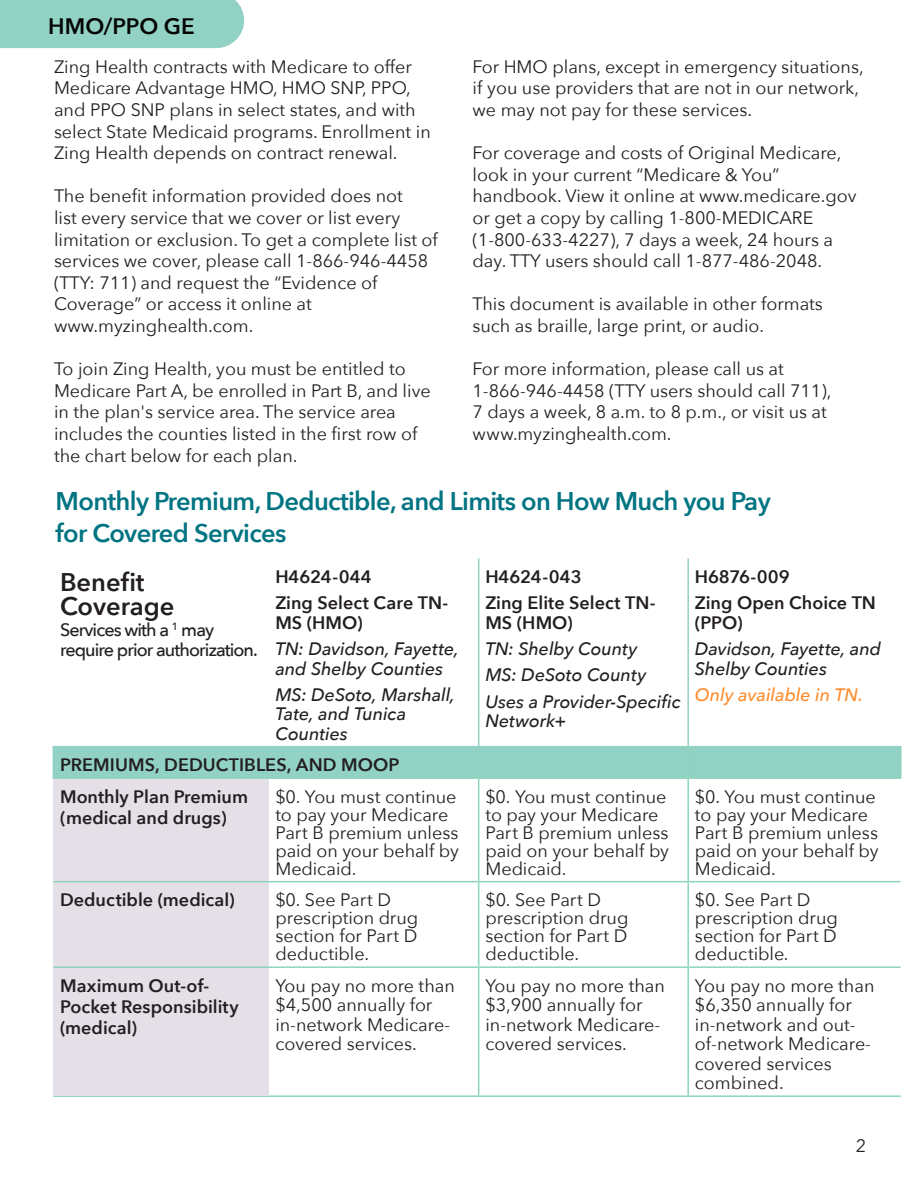
<style>
.page{position:relative;width:918px;height:1188px;background:#fff}
.page>*{position:absolute;margin:0;border:0;box-sizing:border-box;transform-origin:0 0}
.t1{font:600 25.5px/31.5px "Avenir Next";letter-spacing:-.025em;color:#007482}
.t2{font:600 25.5px/24px "Avenir Next";color:#231f20}
.t3{font:600 22.35px "Avenir Next";color:#040503}
.t4{font:18px/21.6px "Avenir Next";color:#231f20}
.t5{font:600 18px/26.2px "Avenir Next";color:#231f20}
.t6{font:italic 500 18px/19.5px "Avenir Next";letter-spacing:-.005em;color:#231f20}
.t7{font:500 18px/19.5px "Avenir Next";letter-spacing:-.05em;color:#231f20}
.t8{font:italic 500 18px "Avenir Next";letter-spacing:-.005em;color:#ff8c2d}
</style>
<div class="page">
<hr style="left:53px;top:1095px;width:216px;height:2px;background:#8dd4be">
<hr style="left:269px;top:1095px;width:210px;height:2px;background:#8dd4be">
<hr style="left:479px;top:1095px;width:209px;height:2px;background:#8dd4be">
<hr style="left:688px;top:1095px;width:213px;height:2px;background:#8dd4be">
<hr style="left:687px;top:968px;width:2px;height:127px;background:#8dd4be">
<hr style="left:478px;top:968px;width:1px;height:127px;background:#8dd4be">
<hr style="left:687px;top:882px;width:2px;height:84px;background:#8dd4be">
<hr style="left:478px;top:882px;width:1px;height:84px;background:#8dd4be">
<hr style="left:687px;top:779px;width:2px;height:102px;background:#8dd4be">
<hr style="left:478px;top:779px;width:1px;height:102px;background:#8dd4be">
<hr style="left:269px;top:746px;width:210px;height:1px;background:#92d2c5">
<hr style="left:479px;top:746px;width:209px;height:1px;background:#92d2c5">
<hr style="left:688px;top:746px;width:213px;height:1px;background:#92d2c5">
<hr style="left:53px;top:746px;width:216px;height:1px;background:#92d2c5">
<hr style="left:687px;top:558px;width:2px;height:188px;background:#92d2c5">
<hr style="left:478px;top:558px;width:1px;height:188px;background:#92d2c5">
<hr style="left:900px;top:747px;width:2px;height:30px;background:#8dd4be">
<div style="left:53px;top:747px;width:635px;height:31px;background:#92d2c5"></div>
<hr style="left:53px;top:747px;width:1px;height:30px;background:#8dd4be">
<div style="left:0;top:0;width:244px;height:48px;background:#92d2c5"></div>
<div style="left:688px;top:747px;width:213px;height:31px;background:#92d2c5"></div>
<div style="left:53px;top:778px;width:216px;height:104px;background:#e5e0e7"></div>
<div style="left:53px;top:882px;width:216px;height:85px;background:#e5e0e7"></div>
<div style="left:53px;top:967px;width:216px;height:129px;background:#e5e0e7"></div>
<hr style="left:687px;top:747px;width:2px;height:30px;background:#8dd4be">
<hr style="left:53px;top:777px;width:216px;height:2px;background:#8dd4be">
<hr style="left:269px;top:777px;width:210px;height:2px;background:#8dd4be">
<hr style="left:479px;top:777px;width:209px;height:2px;background:#8dd4be">
<hr style="left:688px;top:777px;width:213px;height:2px;background:#8dd4be">
<hr style="left:53px;top:881px;width:216px;height:1px;background:#8dd4be">
<hr style="left:269px;top:881px;width:210px;height:1px;background:#8dd4be">
<hr style="left:479px;top:881px;width:209px;height:1px;background:#8dd4be">
<hr style="left:688px;top:881px;width:213px;height:1px;background:#8dd4be">
<hr style="left:53px;top:966px;width:216px;height:2px;background:#8dd4be">
<hr style="left:269px;top:966px;width:210px;height:2px;background:#8dd4be">
<hr style="left:479px;top:966px;width:209px;height:2px;background:#8dd4be">
<hr style="left:688px;top:966px;width:213px;height:2px;background:#8dd4be">
<p class="t3" style="left:48px;top:7px;width:148px">HMO/PPO GE</p>
<p class="t4" style="left:54px;top:55px;width:378px">Zing Health contracts with Medicare to offer Medicare Advantage HMO, HMO SNP, PPO, and PPO SNP plans in select states, and with select State Medicaid programs. Enrollment in Zing Health depends on contract renewal.</p>
<p class="t4" style="left:54px;top:185px;width:385px">The benefit information provided does not<br>list every service that we cover or list every limitation or exclusion. To get a complete list of services we cover, please call 1-866-946-4458 (TTY: 711) and request the “Evidence of Coverage” or access it online at www.myzinghealth.com.</p>
<p class="t4" style="left:54px;top:357px;width:378px">To join Zing Health, you must be entitled to Medicare Part A, be enrolled in Part B, and live in the plan's service area. The service area includes the counties listed in the first row of the chart below for each plan.</p>
<p class="t4" style="left:472px;top:55px;width:393px">For HMO plans, except in emergency situations, if you use providers that are not in our network, we may not pay for these services.</p>
<p class="t4" style="left:472px;top:141px;width:386px">For coverage and costs of Original Medicare, look in your current “Medicare &amp; You” handbook. View it online at www.medicare.gov or get a copy by calling 1-800-MEDICARE (1-800-633-4227), 7 days a week, 24 hours a day. TTY users should call 1-877-486-2048.</p>
<p class="t4" style="left:472px;top:293px;width:352px">This document is available in other formats such as braille, large print, or audio.</p>
<p class="t4" style="left:472px;top:357px;width:360px">For more information, please call us at 1-866-946-4458 (TTY users should call 711), 7 days a week, 8 a.m. to 8 p.m., or visit us at www.myzinghealth.com.</p>
<h2 class="t1" style="left:56px;top:485px;width:717px">Monthly Premium, Deductible, and Limits on How Much you Pay for Covered Services</h2>
<p class="t2" style="left:60px;top:569px;width:116px">Benefit<br>Coverage</p>
<p class="t7" style="left:60px;top:620px;width:199px">Services with a <sup>1</sup> may require prior authorization.</p>
<p class="t5" style="left:695px;top:563px;width:183px">H6876-009<br>Zing Open Choice TN</p>
<p class="t5" style="left:695px;top:609px;width:49px">(PPO)</p>
<p class="t6" style="left:695px;top:638px;width:188px">Davidson, Fayette, and<br>Shelby Counties</p>
<p class="t8" style="left:695px;top:679px;width:170px">Only available in TN.</p>
<p class="t5" style="left:485px;top:563px;width:172px">H4624-043<br>Zing Elite Select TN-</p>
<p class="t5" style="left:485px;top:609px;width:89px">MS (HMO)</p>
<p class="t6" style="left:485px;top:638px;width:154px">TN: Shelby County</p>
<p class="t6" style="left:485px;top:665px;width:162px">MS: DeSoto County</p>
<p class="t6" style="left:485px;top:691px;width:197px">Uses a Provider-Specific<br>Network+</p>
<p class="t5" style="left:275px;top:563px;width:174px">H4624-044<br>Zing Select Care TN-</p>
<p class="t5" style="left:275px;top:609px;width:89px">MS (HMO)</p>
<p class="t6" style="left:275px;top:638px;width:185px">TN: Davidson, Fayette, and Shelby Counties</p>
<p class="t6" style="left:275px;top:684px;width:181px">MS: DeSoto, Marshall,<br>Tate, and Tunica<br>Counties</p>
<p class="t5" style="left:60px;top:751px;width:341px">PREMIUMS, DEDUCTIBLES, AND MOOP</p>
<p class="t5" style="left:60px;top:786px;width:189px;line-height:21px">Monthly Plan Premium (medical and drugs)</p>
<p class="t4" style="left:275px;top:787px;width:185px;line-height:18px">$0. You must continue to pay your Medicare<br>Part B premium unless paid on your behalf by<br>Medicaid.</p>
<p class="t4" style="left:485px;top:787px;width:185px;line-height:18px">$0. You must continue to pay your Medicare<br>Part B premium unless paid on your behalf by<br>Medicaid.</p>
<p class="t4" style="left:695px;top:787px;width:185px;line-height:18px">$0. You must continue to pay your Medicare<br>Part B premium unless paid on your behalf by<br>Medicaid.</p>
<p class="t5" style="left:60px;top:886px;width:176px">Deductible (medical)</p>
<p class="t4" style="left:275px;top:890px;width:144px;line-height:18px">$0. See Part D prescription drug section for Part D deductible.</p>
<p class="t4" style="left:485px;top:890px;width:144px;line-height:18px">$0. See Part D prescription drug section for Part D deductible.</p>
<p class="t4" style="left:695px;top:890px;width:144px;line-height:18px">$0. See Part D prescription drug section for Part D deductible.</p>
<p class="t5" style="left:60px;top:975px;width:180px;line-height:21px">Maximum Out-of-<br>Pocket Responsibility (medical)</p>
<p class="t4" style="left:275px;top:975px;width:181px;line-height:19.5px">You pay no more than $4,500 annually for in-network Medicare&shy;covered services.</p>
<p class="t4" style="left:485px;top:975px;width:181px;line-height:19.5px">You pay no more than $3,900 annually for in-network Medicare&shy;covered services.</p>
<p class="t4" style="left:695px;top:975px;width:181px;line-height:19.5px">You pay no more than $6,350 annually for in-network and out&shy;of-network Medicare&shy;covered services combined.</p>
<p class="t4" style="left:856px;top:1134px;width:12px">2</p>
</div>
